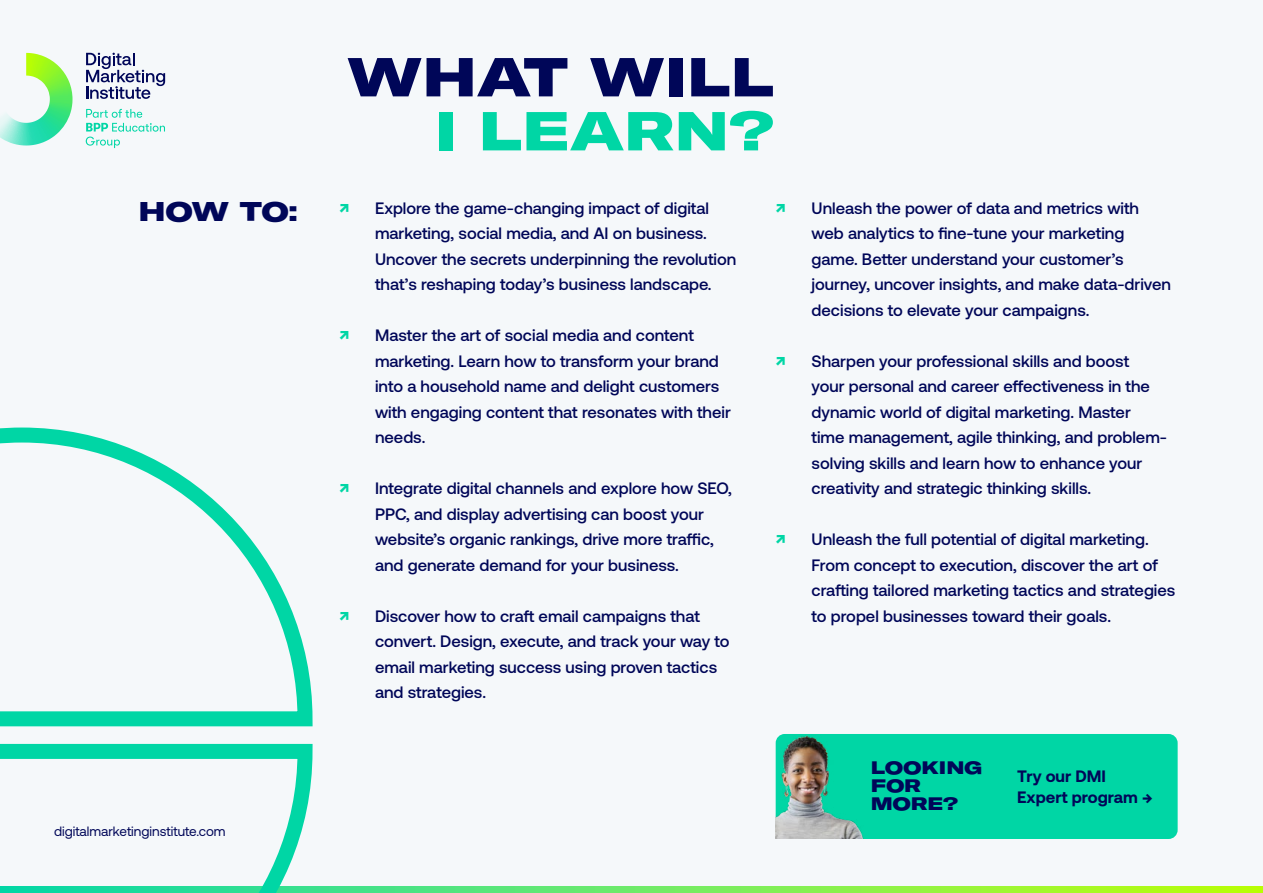
<style>
.page{position:relative;width:1263px;height:893px;background:#f5f8fa}
.page>*{position:absolute;margin:0;border:0;box-sizing:border-box;transform-origin:0 0}
.t1{font:900 expanded 54px "GT America";color:#000658}
.t2{font:900 expanded 54px "GT America";color:#00d6a5}
.t3{font:900 expanded 27px "GT America";color:#000658}
.t4{font:700 19.5px "Aeonik";color:#00d6a5}
.t5{font:900 expanded 18px/18px "GT America";color:#000658}
.t6{font:500 16.5px/25.5px "Aeonik";color:#000658}
.t7{font:700 16.5px/21px "Aeonik";color:#000658}
.t8{font:13.5px "Aeonik";color:#000658}
</style>
<div class="page">
<svg style="left:320px;top:887px;width:943px;height:6px;background:#80ef4f"></svg>
<svg style="left:0;top:53px;width:73px;height:93px"></svg>
<svg style="left:86px;top:109px;width:79px;height:39px"></svg>
<svg style="left:86px;top:53px;width:79px;height:46px"></svg>
<svg style="left:0;top:427px;width:320px;height:466px"></svg>
<div style="left:776px;top:734px;width:402px;height:105px;background:#00d6a5;border-radius:9px"></div>
<img style="left:776px;top:735px;width:88px;height:104px">
<h2 class="t3" style="left:138px;top:194px;width:161px">HOW TO:</h2>
<p class="t8" style="left:54px;top:824px;width:173px">digitalmarketinginstitute.com</p>
<h1 class="t1" style="left:347px;top:43px;width:429px">WHAT WILL</h1>
<h1 class="t2" style="left:435px;top:97px;width:341px">I LEARN?</h1>
<p class="t4" style="left:339px;top:196px;width:12px">↗</p>
<p class="t6" style="left:375px;top:195px;width:363px">Explore the game-changing impact of digital marketing, social media, and AI on business.<br>Uncover the secrets underpinning the revolution that’s reshaping today’s business landscape.</p>
<p class="t4" style="left:339px;top:323px;width:12px">↗</p>
<p class="t6" style="left:375px;top:323px;width:357px">Master the art of social media and content marketing. Learn how to transform your brand into a household name and delight customers with engaging content that resonates with their needs.</p>
<p class="t4" style="left:339px;top:476px;width:12px">↗</p>
<p class="t6" style="left:375px;top:476px;width:358px">Integrate digital channels and explore how SEO, PPC, and display advertising can boost your website’s organic rankings, drive more traffic, and generate demand for your business.</p>
<p class="t4" style="left:339px;top:604px;width:12px">↗</p>
<p class="t6" style="left:375px;top:603px;width:356px">Discover how to craft email campaigns that convert. Design, execute, and track your way to email marketing success using proven tactics and strategies.</p>
<p class="t4" style="left:775px;top:196px;width:12px">↗</p>
<p class="t6" style="left:812px;top:195px;width:361px">Unleash the power of data and metrics with web analytics to fine-tune your marketing game. Better understand your customer’s journey, uncover insights, and make data-driven decisions to elevate your campaigns.</p>
<p class="t4" style="left:775px;top:349px;width:12px">↗</p>
<p class="t6" style="left:812px;top:348px;width:357px">Sharpen your professional skills and boost<br>your personal and career effectiveness in the dynamic world of digital marketing. Master time management, agile thinking, and problem&shy;solving skills and learn how to enhance your creativity and strategic thinking skills.</p>
<p class="t4" style="left:775px;top:527px;width:12px">↗</p>
<p class="t6" style="left:812px;top:527px;width:365px">Unleash the full potential of digital marketing.<br>From concept to execution, discover the art of crafting tailored marketing tactics and strategies to propel businesses toward their goals.</p>
<p class="t5" style="left:871px;top:758px;width:113px">LOOKING<br>FOR<br>MORE?</p>
<p class="t7" style="left:1017px;top:766px;width:137px">Try our DMI<br>Expert program →</p>
</div>
